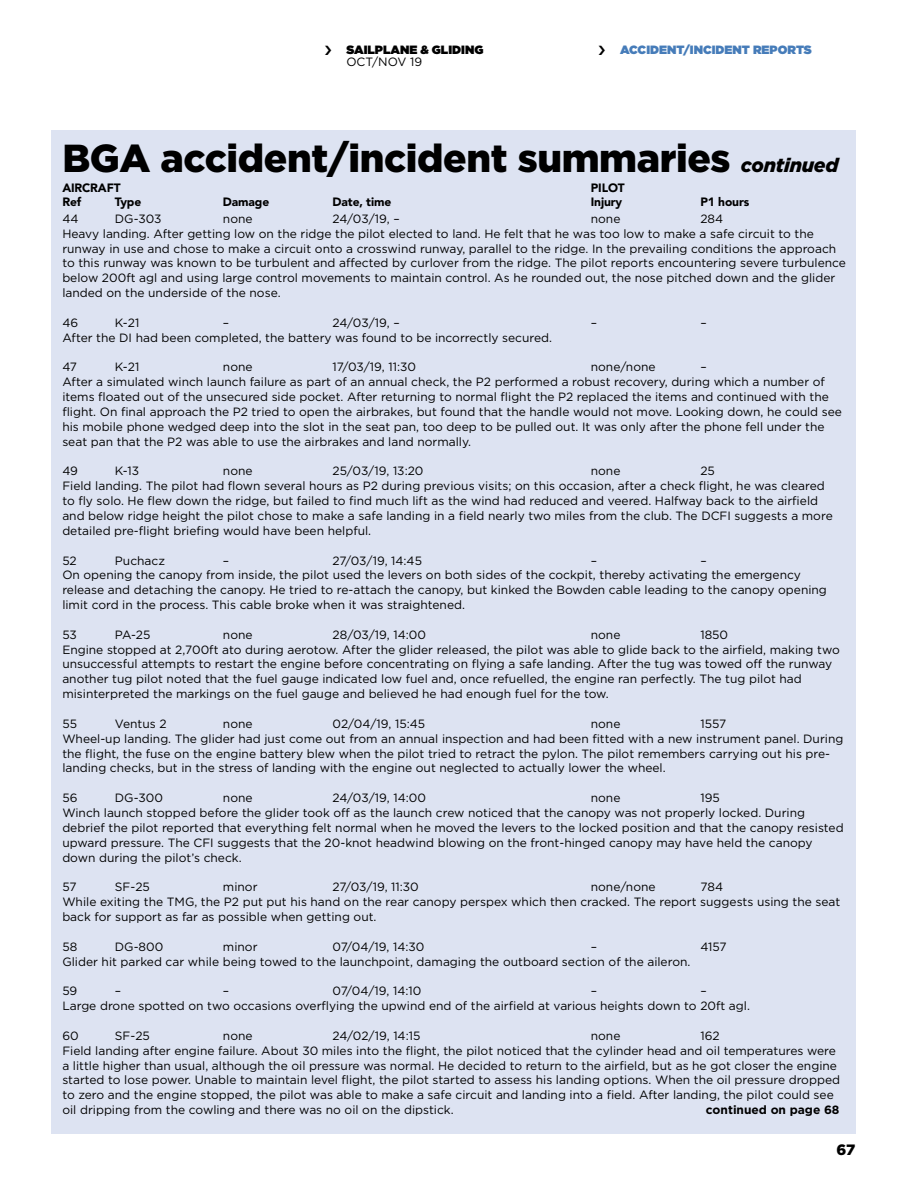
<style>
.page{position:relative;width:915px;height:1191px;background:#fff}
.page>*{position:absolute;margin:0;border:0;box-sizing:border-box;transform-origin:0 0}
.t1{font:900 39px "Gotham";letter-spacing:-.01em;color:#000}
.t2{font:900 15px "Gotham";color:#000}
.t3{font:12px/14.9px "Gotham";color:#000}
.t4{font:900 12px "Avenir";letter-spacing:-.01em;color:#000}
.t5{font:900 12px "Gotham";color:#467cb9}
.t6{font:900 12px "Gotham";color:#000}
.t7{font:700 12px "Gotham";color:#000}
.s1{font-style:italic;font-size:19.5px}
</style>
<div class="page">
<div style="left:51px;top:131px;width:804px;height:1003px;background:#dde3f2"></div>
<p class="t6" style="left:346px;top:42px;width:138px">SAILPLANE &amp; GLIDING</p>
<p class="t3" style="left:346px;top:54px;width:77px">OCT/NOV 19</p>
<p class="t5" style="left:620px;top:42px;width:193px">ACCIDENT/INCIDENT REPORTS</p>
<h1 class="t1" style="left:62px;top:135px;width:777px">BGA accident/incident summaries <span class="s1">continued</span></h1>
<p class="t4" style="left:62px;top:181px;width:60px">AIRCRAFT</p>
<p class="t4" style="left:590px;top:181px;width:35px">PILOT</p>
<p class="t4" style="left:62px;top:194px;width:20px">Ref</p>
<p class="t4" style="left:115px;top:194px;width:28px">Type</p>
<p class="t4" style="left:223px;top:194px;width:48px">Damage</p>
<p class="t4" style="left:332px;top:194px;width:60px">Date, time</p>
<p class="t4" style="left:590px;top:194px;width:33px">Injury</p>
<p class="t4" style="left:700px;top:194px;width:50px">P1 hours</p>
<p class="t3" style="left:62px;top:211px;width:18px">44</p>
<p class="t3" style="left:115px;top:211px;width:48px">DG-303</p>
<p class="t3" style="left:223px;top:211px;width:31px">none</p>
<p class="t3" style="left:332px;top:211px;width:69px">24/03/19, –</p>
<p class="t3" style="left:590px;top:211px;width:31px">none</p>
<p class="t3" style="left:62px;top:211px;width:784px;text-indent:638px">284<br>Heavy landing. After getting low on the ridge the pilot elected to land. He felt that he was too low to make a safe circuit to the runway in use and chose to make a circuit onto a crosswind runway, parallel to the ridge. In the prevailing conditions the approach to this runway was known to be turbulent and affected by curlover from the ridge. The pilot reports encountering severe turbulence below 200ft agl and using large control movements to maintain control. As he rounded out, the nose pitched down and the glider landed on the underside of the nose.</p>
<p class="t3" style="left:62px;top:315px;width:17px">46</p>
<p class="t3" style="left:115px;top:315px;width:26px">K-21</p>
<p class="t3" style="left:223px;top:315px;width:8px">–</p>
<p class="t3" style="left:332px;top:315px;width:69px">24/03/19, –</p>
<p class="t3" style="left:590px;top:315px;width:8px">–</p>
<p class="t3" style="left:700px;top:315px;width:8px">–</p>
<p class="t3" style="left:62px;top:330px;width:491px">After the DI had been completed, the battery was found to be incorrectly secured.</p>
<p class="t3" style="left:62px;top:359px;width:16px">47</p>
<p class="t3" style="left:115px;top:359px;width:26px">K-21</p>
<p class="t3" style="left:223px;top:359px;width:31px">none</p>
<p class="t3" style="left:332px;top:359px;width:85px">17/03/19, 11:30</p>
<p class="t3" style="left:590px;top:359px;width:66px">none/none</p>
<p class="t3" style="left:62px;top:359px;width:781px;text-indent:638px">–<br>After a simulated winch launch failure as part of an annual check, the P2 performed a robust recovery, during which a number of items floated out of the unsecured side pocket. After returning to normal flight the P2 replaced the items and continued with the flight. On final approach the P2 tried to open the airbrakes, but found that the handle would not move. Looking down, he could see his mobile phone wedged deep into the slot in the seat pan, too deep to be pulled out. It was only after the phone fell under the seat pan that the P2 was able to use the airbrakes and land normally.</p>
<p class="t3" style="left:62px;top:463px;width:17px">49</p>
<p class="t3" style="left:115px;top:463px;width:26px">K-13</p>
<p class="t3" style="left:223px;top:463px;width:31px">none</p>
<p class="t3" style="left:332px;top:463px;width:92px">25/03/19, 13:20</p>
<p class="t3" style="left:590px;top:463px;width:31px">none</p>
<p class="t3" style="left:62px;top:463px;width:771px;text-indent:638px">25<br>Field landing. The pilot had flown several hours as P2 during previous visits; on this occasion, after a check flight, he was cleared to fly solo. He flew down the ridge, but failed to find much lift as the wind had reduced and veered. Halfway back to the airfield and below ridge height the pilot chose to make a safe landing in a field nearly two miles from the club. The DCFI suggests a more detailed pre-flight briefing would have been helpful.</p>
<p class="t3" style="left:62px;top:552px;width:16px">52</p>
<p class="t3" style="left:115px;top:552px;width:52px">Puchacz</p>
<p class="t3" style="left:223px;top:552px;width:8px">–</p>
<p class="t3" style="left:332px;top:552px;width:91px">27/03/19, 14:45</p>
<p class="t3" style="left:590px;top:552px;width:8px">–</p>
<p class="t3" style="left:62px;top:552px;width:765px;text-indent:638px">–<br>On opening the canopy from inside, the pilot used the levers on both sides of the cockpit, thereby activating the emergency release and detaching the canopy. He tried to re-attach the canopy, but kinked the Bowden cable leading to the canopy opening limit cord in the process. This cable broke when it was straightened.</p>
<p class="t3" style="left:62px;top:627px;width:16px">53</p>
<p class="t3" style="left:115px;top:627px;width:37px">PA-25</p>
<p class="t3" style="left:223px;top:627px;width:31px">none</p>
<p class="t3" style="left:332px;top:627px;width:95px">28/03/19, 14:00</p>
<p class="t3" style="left:590px;top:627px;width:31px">none</p>
<p class="t3" style="left:62px;top:627px;width:778px;text-indent:638px">1850<br>Engine stopped at 2,700ft ato during aerotow. After the glider released, the pilot was able to glide back to the airfield, making two unsuccessful attempts to restart the engine before concentrating on flying a safe landing. After the tug was towed off the runway another tug pilot noted that the fuel gauge indicated low fuel and, once refuelled, the engine ran perfectly. The tug pilot had misinterpreted the markings on the fuel gauge and believed he had enough fuel for the tow.</p>
<p class="t3" style="left:62px;top:716px;width:16px">55</p>
<p class="t3" style="left:115px;top:716px;width:53px">Ventus 2</p>
<p class="t3" style="left:223px;top:716px;width:31px">none</p>
<p class="t3" style="left:332px;top:716px;width:94px">02/04/19, 15:45</p>
<p class="t3" style="left:590px;top:716px;width:31px">none</p>
<p class="t3" style="left:62px;top:716px;width:782px;text-indent:638px">1557<br>Wheel-up landing. The glider had just come out from an annual inspection and had been fitted with a new instrument panel. During the flight, the fuse on the engine battery blew when the pilot tried to retract the pylon. The pilot remembers carrying out his pre&shy;landing checks, but in the stress of landing with the engine out neglected to actually lower the wheel.</p>
<p class="t3" style="left:62px;top:790px;width:17px">56</p>
<p class="t3" style="left:115px;top:790px;width:50px">DG-300</p>
<p class="t3" style="left:223px;top:790px;width:31px">none</p>
<p class="t3" style="left:332px;top:790px;width:95px">24/03/19, 14:00</p>
<p class="t3" style="left:590px;top:790px;width:31px">none</p>
<p class="t3" style="left:62px;top:790px;width:782px;text-indent:638px">195<br>Winch launch stopped before the glider took off as the launch crew noticed that the canopy was not properly locked. During debrief the pilot reported that everything felt normal when he moved the levers to the locked position and that the canopy resisted upward pressure. The CFI suggests that the 20-knot headwind blowing on the front-hinged canopy may have held the canopy down during the pilot’s check.</p>
<p class="t3" style="left:62px;top:879px;width:16px">57</p>
<p class="t3" style="left:115px;top:879px;width:36px">SF-25</p>
<p class="t3" style="left:223px;top:879px;width:36px">minor</p>
<p class="t3" style="left:332px;top:879px;width:88px">27/03/19, 11:30</p>
<p class="t3" style="left:590px;top:879px;width:66px">none/none</p>
<p class="t3" style="left:62px;top:879px;width:779px;text-indent:638px">784<br>While exiting the TMG, the P2 put put his hand on the rear canopy perspex which then cracked. The report suggests using the seat back for support as far as possible when getting out.</p>
<p class="t3" style="left:62px;top:938px;width:16px">58</p>
<p class="t3" style="left:115px;top:938px;width:50px">DG-800</p>
<p class="t3" style="left:223px;top:938px;width:36px">minor</p>
<p class="t3" style="left:332px;top:938px;width:93px">07/04/19, 14:30</p>
<p class="t3" style="left:590px;top:938px;width:8px">–</p>
<p class="t3" style="left:700px;top:938px;width:28px">4157</p>
<p class="t3" style="left:62px;top:953px;width:629px">Glider hit parked car while being towed to the launchpoint, damaging the outboard section of the aileron.</p>
<p class="t3" style="left:62px;top:983px;width:17px">59</p>
<p class="t3" style="left:115px;top:983px;width:8px">–</p>
<p class="t3" style="left:223px;top:983px;width:8px">–</p>
<p class="t3" style="left:332px;top:983px;width:90px">07/04/19, 14:10</p>
<p class="t3" style="left:590px;top:983px;width:8px">–</p>
<p class="t3" style="left:62px;top:983px;width:689px;text-indent:638px">–<br>Large drone spotted on two occasions overflying the upwind end of the airfield at various heights down to 20ft agl.</p>
<p class="t3" style="left:62px;top:1028px;width:18px">60</p>
<p class="t3" style="left:115px;top:1028px;width:36px">SF-25</p>
<p class="t3" style="left:223px;top:1028px;width:31px">none</p>
<p class="t3" style="left:332px;top:1028px;width:89px">24/02/19, 14:15</p>
<p class="t3" style="left:590px;top:1028px;width:31px">none</p>
<p class="t3" style="left:62px;top:1028px;width:779px;text-indent:638px">162<br>Field landing after engine failure. About 30 miles into the flight, the pilot noticed that the cylinder head and oil temperatures were a little higher than usual, although the oil pressure was normal. He decided to return to the airfield, but as he got closer the engine started to lose power. Unable to maintain level flight, the pilot started to assess his landing options. When the oil pressure dropped to zero and the engine stopped, the pilot was able to make a safe circuit and landing into a field. After landing, the pilot could see oil dripping from the cowling and there was no oil on the dipstick.</p>
<p class="t7" style="left:705px;top:1102px;width:135px">continued on page 68</p>
<p class="t2" style="left:836px;top:1141px;width:20px">67</p>
</div>
